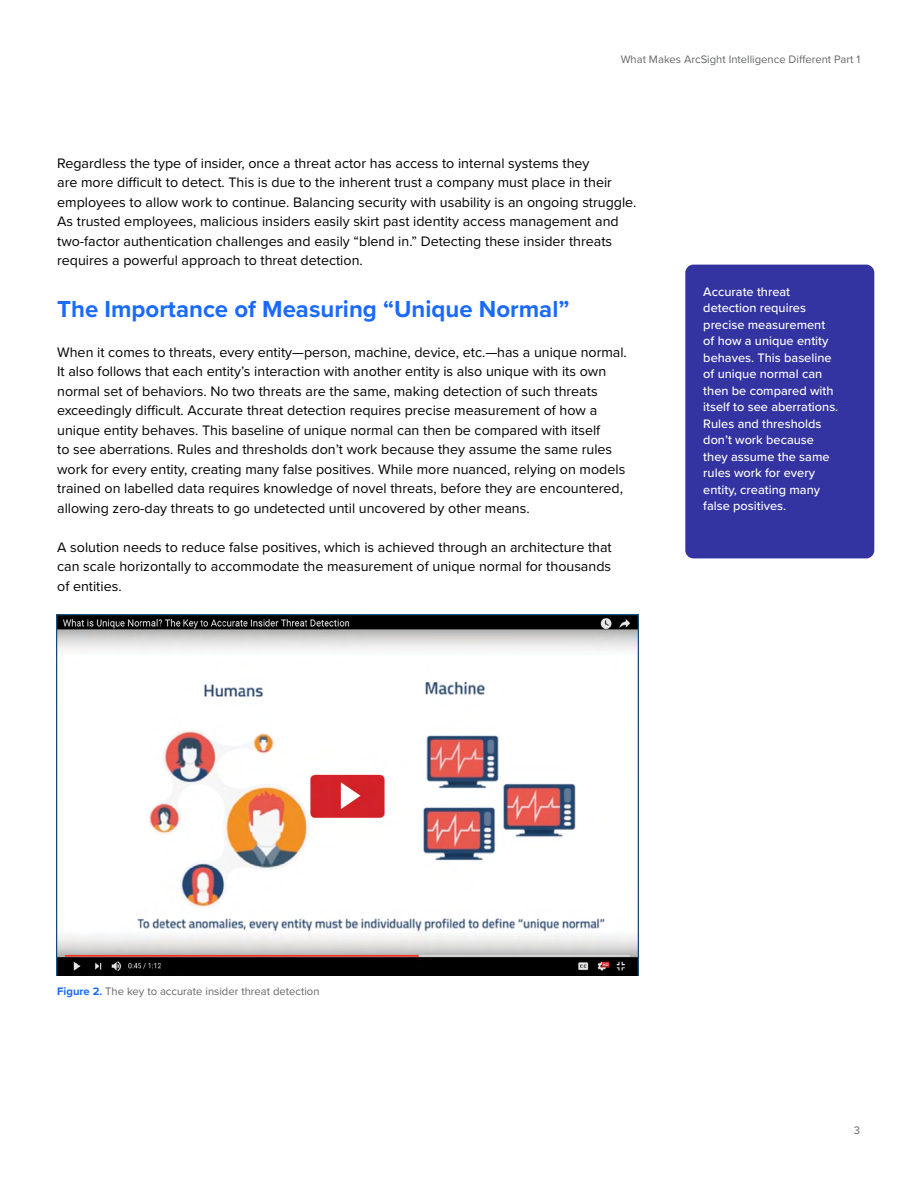
<style>
.page{position:relative;width:918px;height:1188px;background:#fff}
.page>*{position:absolute;margin:0;border:0;box-sizing:border-box;transform-origin:0 0}
.t1{font:700 24px "Proxima Nova";color:#1a6aff}
.t2{font:14.25px/19.5px "Proxima Nova";color:#000}
.t3{font:500 12.75px/16.5px "Proxima Nova";color:#fff}
.t4{font:11.25px "Proxima Nova";color:#656668}
.s1{font-weight:700;color:#1a6aff}
</style>
<div class="page">
<div style="left:685px;top:265px;width:189px;height:293px;background:#3333a2;border-radius:8px"></div>
<img style="left:57px;top:615px;width:582px;height:360px">
<p class="t4" style="left:621px;top:51px;width:241px">What Makes ArcSight Intelligence Different Part 1</p>
<p class="t2" style="left:57px;top:153px;width:581px">Regardless the type of insider, once a threat actor has access to internal systems they<br>are more difcult to detect. This is due to the inherent trust a company must place in their employees to allow work to continue. Balancing security with usability is an ongoing struggle.<br>As trusted employees, malicious insiders easily skirt past identity access management and two-factor authentication challenges and easily “blend in.” Detecting these insider threats requires a powerful approach to threat detection.</p>
<h2 class="t1" style="left:57px;top:291px;width:514px">The Importance of Measuring “Unique Normal”</h2>
<p class="t2" style="left:57px;top:342px;width:571px">When it comes to threats, every entity—person, machine, device, etc.—has a unique normal.<br>It also follows that each entity’s interaction with another entity is also unique with its own normal set of behaviors. No two threats are the same, making detection of such threats exceedingly difcult. Accurate threat detection requires precise measurement of how a unique entity behaves. This baseline of unique normal can then be compared with itself<br>to see aberrations. Rules and thresholds don’t work because they assume the same rules work for every entity, creating many false positives. While more nuanced, relying on models trained on labelled data requires knowledge of novel threats, before they are encountered, allowing zero-day threats to go undetected until uncovered by other means.</p>
<p class="t2" style="left:57px;top:537px;width:556px;text-align:justify">A solution needs to reduce false positives, which is achieved through an architecture that can scale horizontally to accommodate the measurement of unique normal for thousands of entities.</p>
<p class="t3" style="left:703px;top:283px;width:137px">Accurate threat detection requires precise measurement of how a unique entity behaves. This baseline of unique normal can then be compared with itself to see aberrations.<br>Rules and thresholds don’t work because they assume the same rules work for every entity, creating many false positives.</p>
<p class="t4" style="left:57px;top:982px;width:264px"><span class="s1">Figure 2.</span> The key to accurate insider threat detection</p>
<p class="t4" style="left:854px;top:1122px;width:8px">3</p>
</div>
